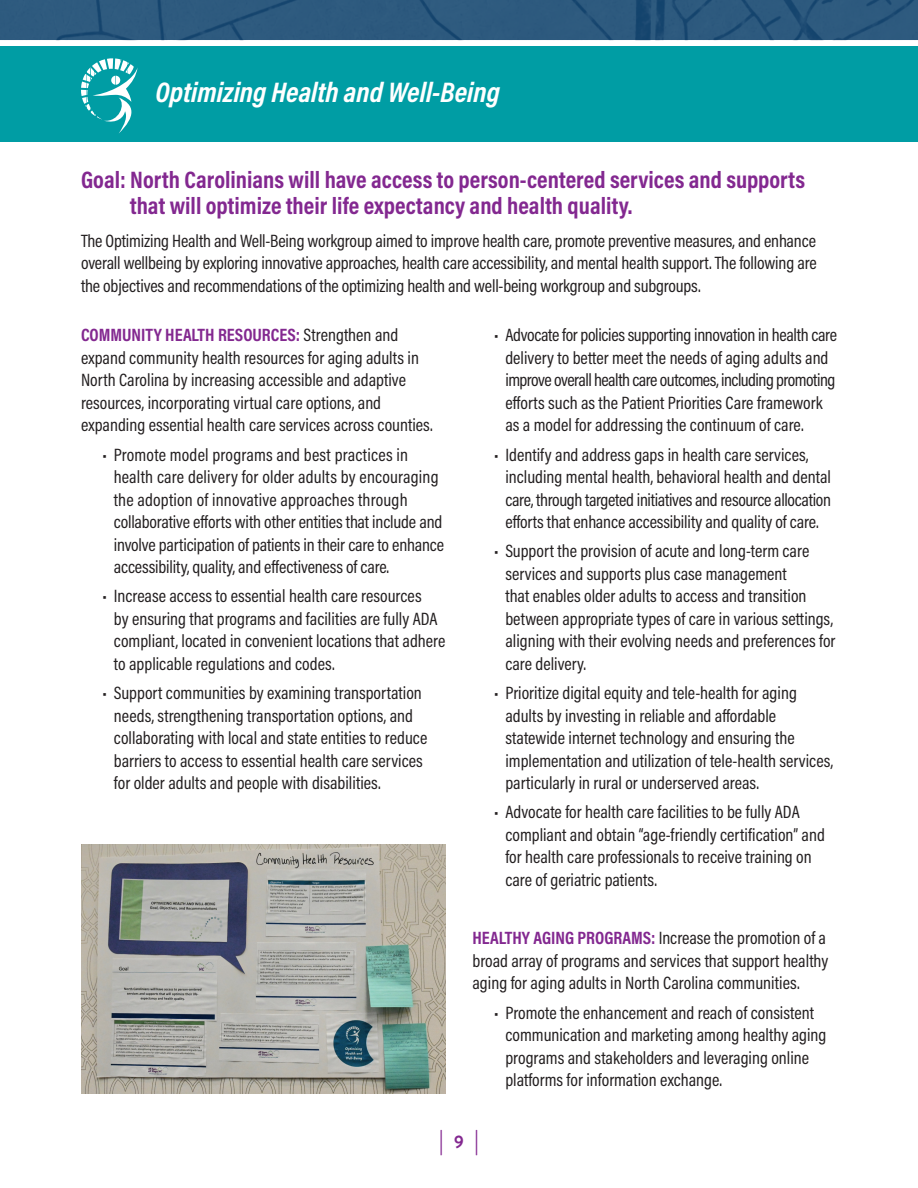
<style>
.page{position:relative;width:918px;height:1188px;background:#fff}
.page>*{position:absolute;margin:0;border:0;box-sizing:border-box;transform-origin:0 0}
.t1{font:italic 700 28.5px "Acumin Pro Cond";color:#fff}
.t2{font:700 24px/25.5px "Acumin Pro Cond";color:#832890}
.t3{font:700 24px "Brandon Grotesque";color:#832890}
.t4{font:18px/22.5px "Acumin Pro Cond";color:#231f20}
.s1{font-weight:700;color:#832890}
.s2{font-size:18px}
</style>
<div class="page">
<img style="left:0;top:0;width:918px;height:40px">
<div style="left:0;top:47px;width:918px;height:95px;background:#009da4"></div>
<svg style="left:81px;top:58px;width:57px;height:75px"></svg>
<img style="left:81px;top:844px;width:365px;height:250px">
<h2 class="t1" style="left:156px;top:73px;width:346px">Optimizing Health and Well-Being</h2>
<h3 class="t2" style="left:130px;top:167px;width:676px;text-indent:-49px">Goal: North Carolinians will have access to person-centered services and supports that will optimize their life expectancy and health quality.</h3>
<p class="t4" style="left:81px;top:229px;width:737px;text-align:justify">The Optimizing Health and Well-Being workgroup aimed to improve health care, promote preventive measures, and enhance overall wellbeing by exploring innovative approaches, health care accessibility, and mental health support. The following are the objectives and recommendations of the optimizing health and well-being workgroup and subgroups.</p>
<p class="t4" style="left:81px;top:324px;width:353px"><span class="s1">COMMUNITY HEALTH RESOURCES:</span> Strengthen and expand community health resources for aging adults in North Carolina by increasing accessible and adaptive resources, incorporating virtual care options, and expanding essential health care services across counties.</p>
<p class="t4" style="left:114px;top:443px;width:332px;text-indent:-11px">• Promote model programs and best practices in health care delivery for older adults by encouraging the adoption of innovative approaches through collaborative eforts with other entities that include and involve participation of patients in their care to enhance accessibility, quality, and efectiveness of care.</p>
<p class="t4" style="left:114px;top:585px;width:333px;text-indent:-11px">• Increase access to essential health care resources<br>by ensuring that programs and facilities are fully ADA compliant, located in convenient locations that adhere to applicable regulations and codes.</p>
<p class="t4" style="left:114px;top:681px;width:315px;text-indent:-11px">• Support communities by examining transportation needs, strengthening transportation options, and collaborating with local and state entities to reduce barriers to access to essential health care services for older adults and people with disabilities.</p>
<p class="t4" style="left:505px;top:324px;width:333px;text-indent:-11px">• Advocate for policies supporting innovation in health care delivery to better meet the needs of aging adults and improve overall health care outcomes, including promoting eforts such as the Patient Priorities Care framework as a model for addressing the continuum of care.</p>
<p class="t4" style="left:505px;top:443px;width:327px;text-indent:-11px">• Identify and address gaps in health care services, including mental health, behavioral health and dental care, through targeted initiatives and resource allocation eforts that enhance accessibility and quality of care.</p>
<p class="t4" style="left:505px;top:540px;width:332px;text-indent:-11px">• Support the provision of acute and long-term care services and supports plus case management<br>that enables older adults to access and transition between appropriate types of care in various settings, aligning with their evolving needs and preferences for care delivery.</p>
<p class="t4" style="left:505px;top:681px;width:329px;text-indent:-11px">• Prioritize digital equity and tele-health for aging adults by investing in reliable and afordable statewide internet technology and ensuring the implementation and utilization of tele-health services, particularly in rural or underserved areas.</p>
<p class="t4" style="left:505px;top:801px;width:321px;text-indent:-11px">• Advocate for health care facilities to be fully ADA compliant and obtain “age-friendly certification” and for health care professionals to receive training on care of geriatric patients.</p>
<p class="t4" style="left:472px;top:927px;width:357px;text-align:justify"><span class="s1">HEALTHY AGING PROGRAMS:</span> Increase the promotion of a broad array of programs and services that support healthy aging for aging adults in North Carolina communities.</p>
<p class="t4" style="left:505px;top:1001px;width:323px;text-indent:-11px">• Promote the enhancement and reach of consistent communication and marketing among healthy aging programs and stakeholders and leveraging online platforms for information exchange.</p>
<h2 class="t3" style="left:439px;top:1125px;width:41px">| <span class="s2">9</span> |</h2>
</div>
